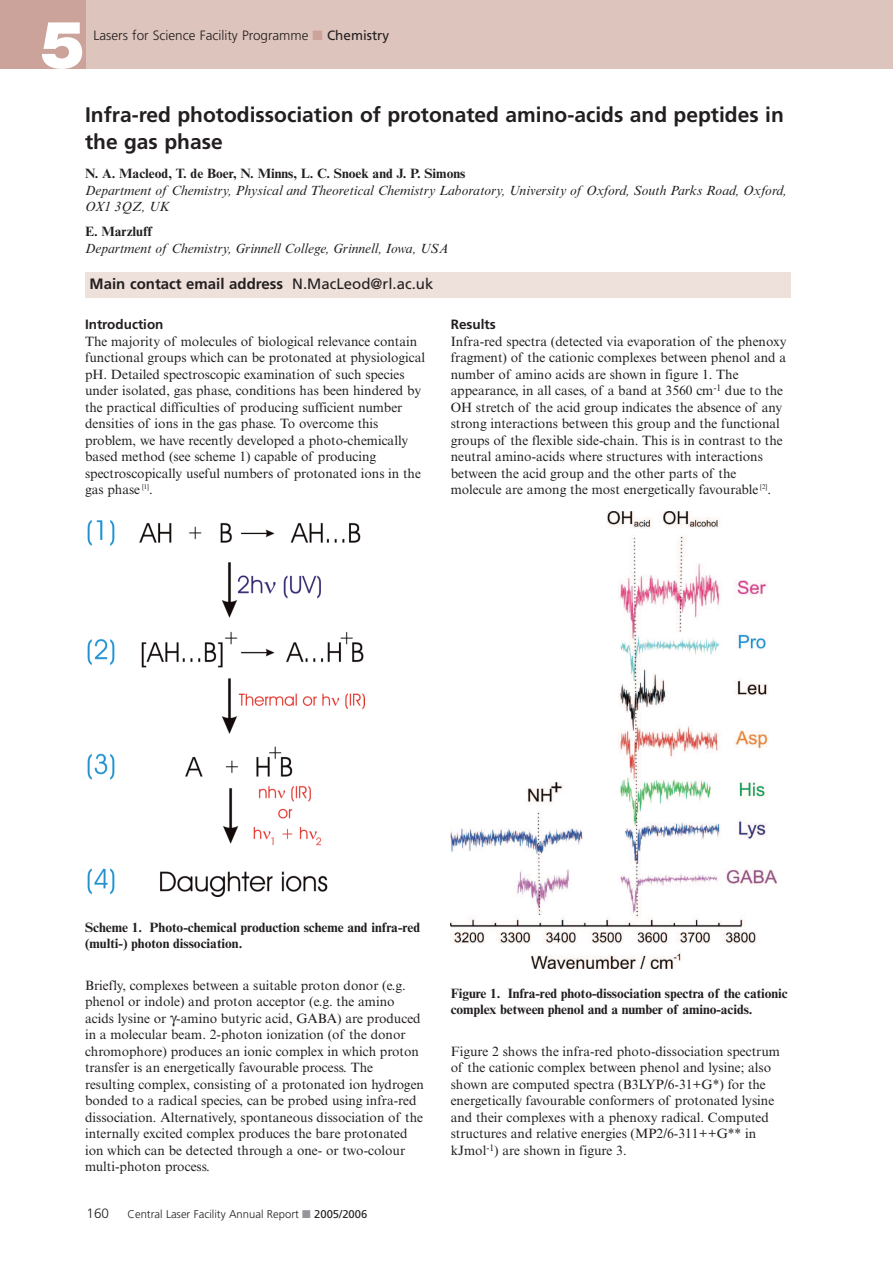
<style>
.page{position:relative;width:893px;height:1263px;background:#fff}
.page>*{position:absolute;margin:0;border:0;box-sizing:border-box;transform-origin:0 0}
.t1{font:900 66px "Helvetica Neue";color:#fff}
.t2{font:700 21px/27px "Frutiger";color:#231f20}
.t3{font:700 15px "Frutiger";color:#231f20}
.t4{font:13.5px/16.5px "Times NRMT";color:#231f20}
.t5{font:700 13.5px/16.5px "Times NRMT";color:#231f20}
.t6{font:italic 13.5px/16.5px "Times NRMT";color:#231f20}
.t7{font:300 13.5px "Frutiger";color:#231f20}
.t8{font:700 13.5px "Frutiger";color:#231f20}
.t9{font:300 11.25px "Frutiger";color:#231f20}
.s1{color:#cba39a}
.s2{font-weight:400}
.s3{color:#939598}
</style>
<div class="page">
<div style="left:85px;top:0;width:808px;height:68px;background:#ddc4bc"></div>
<div style="left:0;top:0;width:85px;height:68px;background:#cba39a"></div>
<div style="left:85px;top:272px;width:706px;height:26px;background:#eee0da"></div>
<img style="left:87px;top:520px;width:278px;height:377px">
<img style="left:451px;top:512px;width:325px;height:457px">
<h1 class="t1" style="left:41px;top:21px;width:46px">5</h1>
<p class="t7" style="left:94px;top:30px;width:297px">Lasers for Science Facility Programme <span class="s1">■</span> <span class="s2">Chemistry</span></p>
<h2 class="t2" style="left:85px;top:103px;width:700px">Infra-red photodissociation of protonated amino-acids and peptides in the gas phase</h2>
<p class="t5" style="left:85px;top:167px;width:382px">N. A. Macleod, T. de Boer, N. Minns, L. C. Snoek and J. P. Simons</p>
<p class="t6" style="left:85px;top:183px;width:703px">Department of Chemistry, Physical and Theoretical Chemistry Laboratory, University of Oxford, South Parks Road, Oxford,<br>OX1 3QZ, UK</p>
<p class="t5" style="left:85px;top:225px;width:69px">E. Marzluff</p>
<p class="t6" style="left:85px;top:241px;width:365px">Department of Chemistry, Grinnell College, Grinnell, Iowa, USA</p>
<p class="t3" style="left:90px;top:278px;width:345px">Main contact email address <span class="s2">N.MacLeod@rl.ac.uk</span></p>
<p class="t8" style="left:85px;top:319px;width:80px">Introduction</p>
<p class="t4" style="left:85px;top:334px;width:342px">The majority of molecules of biological relevance contain functional groups which can be protonated at physiological pH. Detailed spectroscopic examination of such species under isolated, gas phase, conditions has been hindered by the practical difficulties of producing sufficient number densities of ions in the gas phase. To overcome this problem, we have recently developed a photo-chemically based method (see scheme 1) capable of producing spectroscopically useful numbers of protonated ions in the gas phase <sup>[1]</sup>.</p>
<p class="t8" style="left:451px;top:319px;width:46px">Results</p>
<p class="t4" style="left:451px;top:334px;width:337px">Infra-red spectra (detected via evaporation of the phenoxy fragment) of the cationic complexes between phenol and a number of amino acids are shown in figure 1. The appearance, in all cases, of a band at 3560 cm<sup>-1</sup> due to the OH stretch of the acid group indicates the absence of any strong interactions between this group and the functional groups of the flexible side-chain. This is in contrast to the neutral amino-acids where structures with interactions between the acid group and the other parts of the molecule are among the most energetically favourable <sup>[2]</sup>.</p>
<p class="t5" style="left:85px;top:920px;width:337px">Scheme 1. Photo-chemical production scheme and infra-red (multi-) photon dissociation.</p>
<p class="t4" style="left:85px;top:978px;width:340px">Briefly, complexes between a suitable proton donor (e.g. phenol or indole) and proton acceptor (e.g. the amino acids lysine or -amino butyric acid, GABA) are produced in a molecular beam. 2-photon ionization (of the donor chromophore) produces an ionic complex in which proton transfer is an energetically favourable process. The resulting complex, consisting of a protonated ion hydrogen bonded to a radical species, can be probed using infra-red dissociation. Alternatively, spontaneous dissociation of the internally excited complex produces the bare protonated ion which can be detected through a one- or two-colour multi-photon process.</p>
<p class="t7" style="left:87px;top:1208px;width:24px">160</p>
<p class="t9" style="left:128px;top:1210px;width:241px">Central Laser Facility Annual Report <span class="s3">■</span> <span class="s2">2005/2006</span></p>
<p class="t5" style="left:451px;top:986px;width:338px">Figure 1. Infra-red photo-dissociation spectra of the cationic complex between phenol and a number of amino-acids.</p>
<p class="t4" style="left:451px;top:1044px;width:331px">Figure 2 shows the infra-red photo-dissociation spectrum of the cationic complex between phenol and lysine; also shown are computed spectra (B3LYP/6-31+G*) for the energetically favourable conformers of protonated lysine and their complexes with a phenoxy radical. Computed structures and relative energies (MP2/6-311++G** in kJmol<sup>-1</sup>) are shown in figure 3.</p>
</div>
